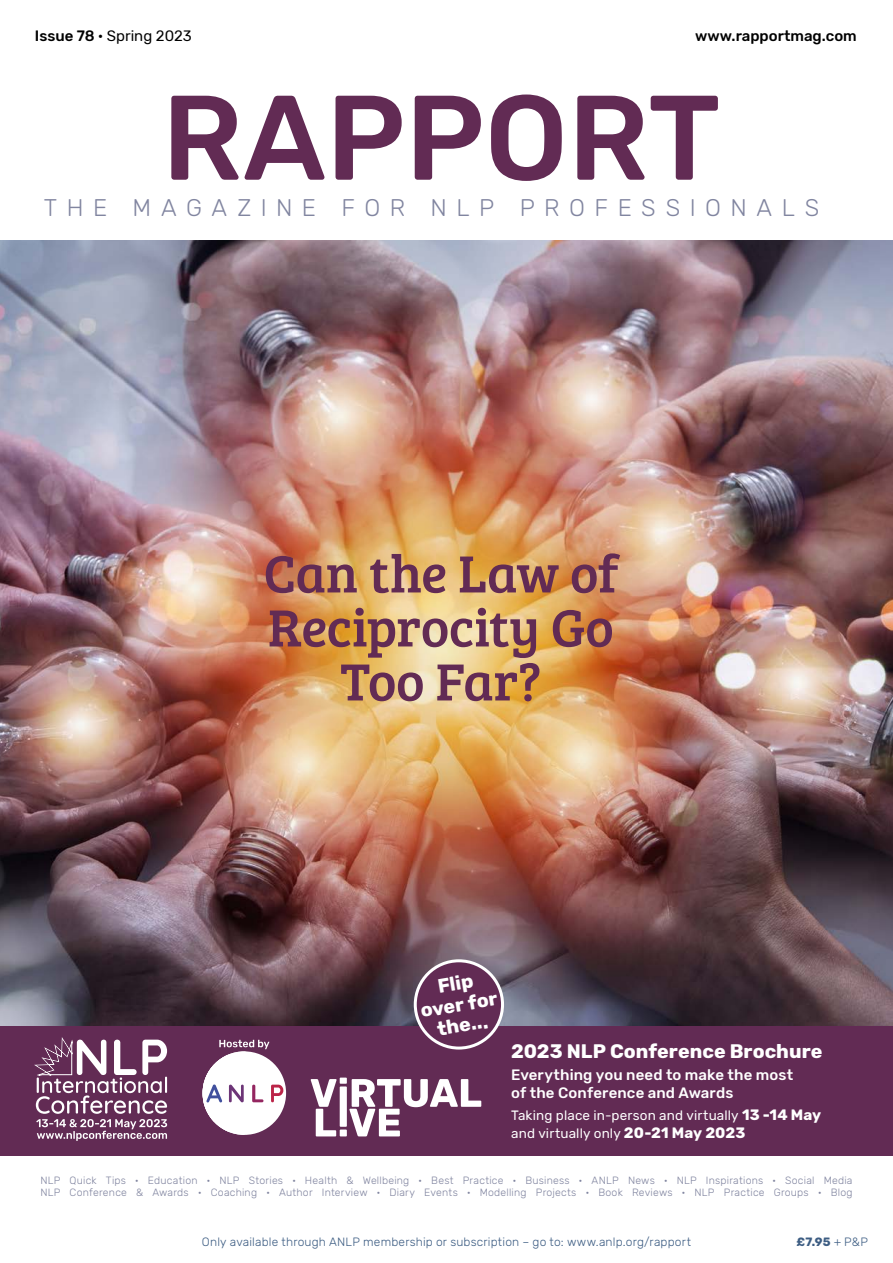
<style>
.page{position:relative;width:893px;height:1263px;background:#fff}
.page>*{position:absolute;margin:0;border:0;box-sizing:border-box;transform-origin:0 0}
.t1{font:500 120px "Rubik";color:#622b54}
.t2{font:54px/54px "Bree Serif";letter-spacing:-.005em;color:#622b54;text-align:center}
.t3{font:300 24px "Rubik";letter-spacing:.395em;color:#8185a0}
.t4{font:700 19.5px/21px "Rubik";color:#fff;text-align:center}
.t5{font:500 15px/18px "Rubik";letter-spacing:.01em;color:#fff}
.t6{font:15px "Rubik";color:#000}
.t7{font:500 15px "Rubik";color:#000}
.t8{font:13.5px/18px "Rubik";letter-spacing:.01em;color:#fff}
.t9{font:300 12px "Rubik";letter-spacing:.015em;color:#3d5d83}
.t10{font:700 12px "Rubik";color:#3d5d83}
.t11{font:300 10.5px/12px "Rubik";letter-spacing:.02em;color:#8185a0}
.s1{font-weight:500}
.s2{font-weight:700;font-size:15px}
.s3{font-weight:300}
</style>
<div class="page">
<img style="left:0;top:241px;width:893px;height:786px">
<img style="left:157px;top:361px;width:567px;height:567px;border-radius:50%">
<div style="left:0;top:1027px;width:893px;height:129px;background:#622b54"></div>
<svg style="left:203px;top:1040px;width:80px;height:95px"></svg>
<div style="left:415px;top:961px;width:87px;height:87px;background:#622b54;border-radius:50%"></div>
<div style="left:414px;top:959px;width:90px;height:90px;border:3px solid #fff;border-radius:50%"></div>
<svg style="left:34px;top:1037px;width:133px;height:104px"></svg>
<svg style="left:311px;top:1077px;width:170px;height:59px"></svg>
<h3 class="t6" style="left:35px;top:27px;width:159px"><span class="s1">Issue 78</span> · Spring 2023</h3>
<h3 class="t7" style="left:695px;top:27px;width:163px">www.rapportmag.com</h3>
<h1 class="t1" style="left:162px;top:69px;width:560px">Rapport</h1>
<h3 class="t3" style="left:431px;top:194px;width:390px">N LP Professional s</h3>
<h3 class="t3" style="left:44px;top:194px;width:363px">The Magazine for</h3>
<h2 class="t2" style="left:264px;top:544px;width:356px">Can the Law of<br>Reciprocity Go<br>Too Far?</h2>
<h3 class="t4" style="left:416px;top:980px;width:79px;rotate:-9deg">Flip over for the...</h3>
<h3 class="t4" style="left:511px;top:1041px;width:313px">2023 NLP Conference Brochure</h3>
<h3 class="t5" style="left:511px;top:1066px;width:284px">Everything you need to make the most of the Conference and Awards</h3>
<p class="t8" style="left:511px;top:1107px;width:312px">Taking place in-person and virtually <span class="s2">13 -14 May </span>and virtually only <span class="s2">20-21 May 2023</span></p>
<p class="t11" style="left:40px;top:1175px;width:814px">N LP Quick Tips · Education · N LP Stories · Health &amp; Wellbeing · Best Practice · Business · AN LP News · N LP I nspirations · Social Media<br>N LP Conference &amp; Awards · Coaching · Author I nterview · Diary Events · Modelling Projects · Book Reviews · N LP Practice Groups · Blog</p>
<p class="t10" style="left:796px;top:1235px;width:73px">£7.95 <span class="s3">+ P&amp;P</span></p>
<p class="t9" style="left:202px;top:1235px;width:491px">Only available through AN LP membership or subscription – go to: www.anlp.org/rapport</p>
</div>
